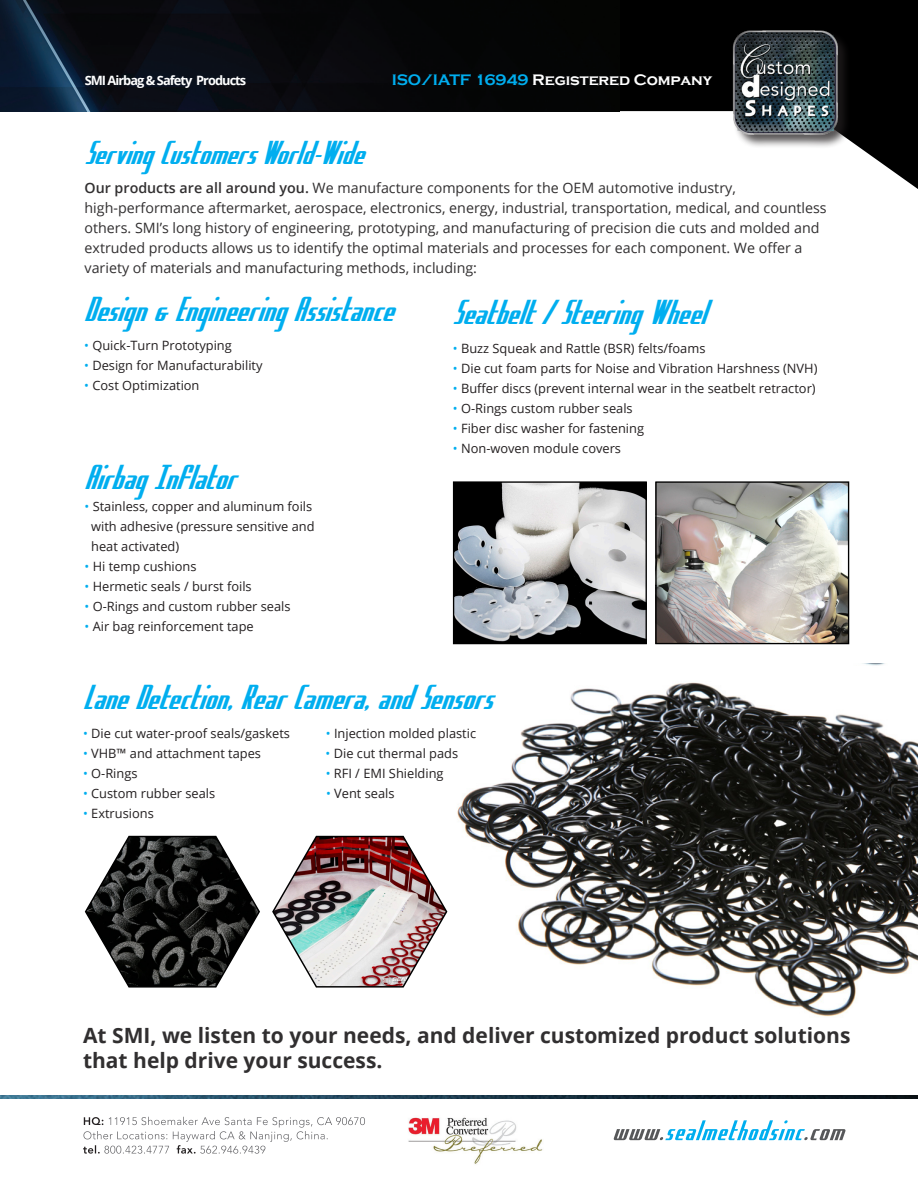
<style>
.page{position:relative;width:918px;height:1188px;background:#fff}
.page>*{position:absolute;margin:0;border:0;box-sizing:border-box;transform-origin:0 0}
.t1{font:31.35px "Hydro Squad";color:#00aeef}
.t2{font:30px "Hydro Squad";color:#00aeef}
.t3{font:700 21px/24.3px "Open Sans";color:#312f30}
.t4{font:700 15.6px "Copperplate Gothic";letter-spacing:-.01em;color:#fff}
.t5{font:14.25px/20px "Open Sans";color:#312f30}
.t6{font:12.9px "Open Sans";color:#231f20}
.t7{font:700 12.9px "Open Sans";letter-spacing:-.075em;color:#fff}
.s1{color:#00aeef}
.s2{font-style:italic}
.s3{font-weight:600}
</style>
<div class="page">
<svg style="left:83px;top:1117px;width:282px;height:37px"></svg>
<img style="left:0;top:1095px;width:918px;height:3px">
<svg style="left:614px;top:1120px;width:231px;height:20px"></svg>
<svg style="left:0;top:0;width:918px;height:189px"></svg>
<img style="left:0;top:0;width:620px;height:111px">
<img style="left:457px;top:663px;width:461px;height:354px">
<img style="left:455px;top:483px;width:190px;height:159px">
<div style="left:453px;top:481px;width:194px;height:163px;border:1px solid #000"></div>
<img style="left:657px;top:483px;width:190px;height:159px">
<div style="left:655px;top:481px;width:194px;height:163px;border:1px solid #000"></div>
<svg style="left:84px;top:835px;width:176px;height:153px"></svg>
<img style="left:272px;top:835px;width:176px;height:153px">
<div style="left:732px;top:29px;width:120px;height:120px;background:#231f20;opacity:.75"></div>
<img style="left:724px;top:25px;width:121px;height:117px">
<img style="left:408px;top:1117px;width:135px;height:47px">
<p class="t7" style="left:85px;top:71px;width:163px">SMI Airbag &amp; Safety Products</p>
<p class="t4" style="left:392px;top:71px;width:322px"><span class="s1">ISO/IATF 16949</span> Registered Company</p>
<p class="t2" style="left:85px;top:136px;width:280px">Serving Customers World-<span class="s2">W</span>ide</p>
<p class="t5" style="left:85px;top:177px;width:744px"><span class="s3">Our products are all around you.</span> We manufacture components for the OEM automotive industry, high-performance aftermarket, aerospace, electronics, energy, industrial, transportation, medical, and countless others. SMI’s long history of engineering, prototyping, and manufacturing of precision die cuts and molded and extruded products allows us to identify the optimal materials and processes for each component. We offer a variety of materials and manufacturing methods, including:</p>
<p class="t1" style="left:84px;top:291px;width:310px">Design &amp; Engineering Assistance</p>
<p class="t6" style="left:84px;top:337px;width:149px"><span class="s1">•</span> Quick-Turn Prototyping</p>
<p class="t6" style="left:84px;top:357px;width:180px"><span class="s1">•</span> Design for Manufacturability</p>
<p class="t6" style="left:84px;top:377px;width:117px"><span class="s1">•</span> Cost Optimization</p>
<p class="t1" style="left:85px;top:460px;width:152px">Airbag Inflator</p>
<p class="t6" style="left:85px;top:497px;width:229px"><span class="s1">•</span> Stainless, copper and aluminum foils</p>
<p class="t6" style="left:91px;top:517px;width:225px">with adhesive (pressure sensitive and</p>
<p class="t6" style="left:91px;top:537px;width:90px">heat activated)</p>
<p class="t6" style="left:85px;top:557px;width:114px"><span class="s1">•</span> Hi temp cushions</p>
<p class="t6" style="left:85px;top:577px;width:169px"><span class="s1">•</span> Hermetic seals / burst foils</p>
<p class="t6" style="left:85px;top:597px;width:208px"><span class="s1">•</span> O-Rings and custom rubber seals</p>
<p class="t6" style="left:85px;top:617px;width:171px"><span class="s1">•</span> Air bag reinforcement tape</p>
<p class="t1" style="left:453px;top:294px;width:254px">Seatbelt / Steering Wheel</p>
<p class="t6" style="left:453px;top:339px;width:254px"><span class="s1">•</span> Buzz Squeak and Rattle (BSR) felts/foams</p>
<p class="t6" style="left:453px;top:359px;width:366px"><span class="s1">•</span> Die cut foam parts for Noise and Vibration Harshness (NVH)</p>
<p class="t6" style="left:453px;top:379px;width:364px"><span class="s1">•</span> Buffer discs (prevent internal wear in the seatbelt retractor)</p>
<p class="t6" style="left:453px;top:399px;width:181px"><span class="s1">•</span> O-Rings custom rubber seals</p>
<p class="t6" style="left:453px;top:419px;width:193px"><span class="s1">•</span> Fiber disc washer for fastening</p>
<p class="t6" style="left:453px;top:439px;width:170px"><span class="s1">•</span> Non-woven module covers</p>
<p class="t1" style="left:83px;top:679px;width:411px">Lane Detection, Rear Camera<span class="s2">,</span> and Sensors</p>
<p class="t6" style="left:83px;top:725px;width:208px"><span class="s1">•</span> Die cut water-proof seals/gaskets</p>
<p class="t6" style="left:83px;top:745px;width:180px"><span class="s1">•</span> VHB™ and attachment tapes</p>
<p class="t6" style="left:83px;top:765px;width:56px"><span class="s1">•</span> O-Rings</p>
<p class="t6" style="left:83px;top:785px;width:134px"><span class="s1">•</span> Custom rubber seals</p>
<p class="t6" style="left:83px;top:805px;width:72px"><span class="s1">•</span> Extrusions</p>
<p class="t6" style="left:326px;top:725px;width:152px"><span class="s1">•</span> Injection molded plastic</p>
<p class="t6" style="left:326px;top:745px;width:134px"><span class="s1">•</span> Die cut thermal pads</p>
<p class="t6" style="left:326px;top:765px;width:119px"><span class="s1">•</span> RFI / EMI Shielding</p>
<p class="t6" style="left:326px;top:785px;width:70px"><span class="s1">•</span> Vent seals</p>
<p class="t3" style="left:83px;top:1023px;width:769px">At SMI, we listen to your needs, and deliver customized product solutions that help drive your success.</p>
</div>
